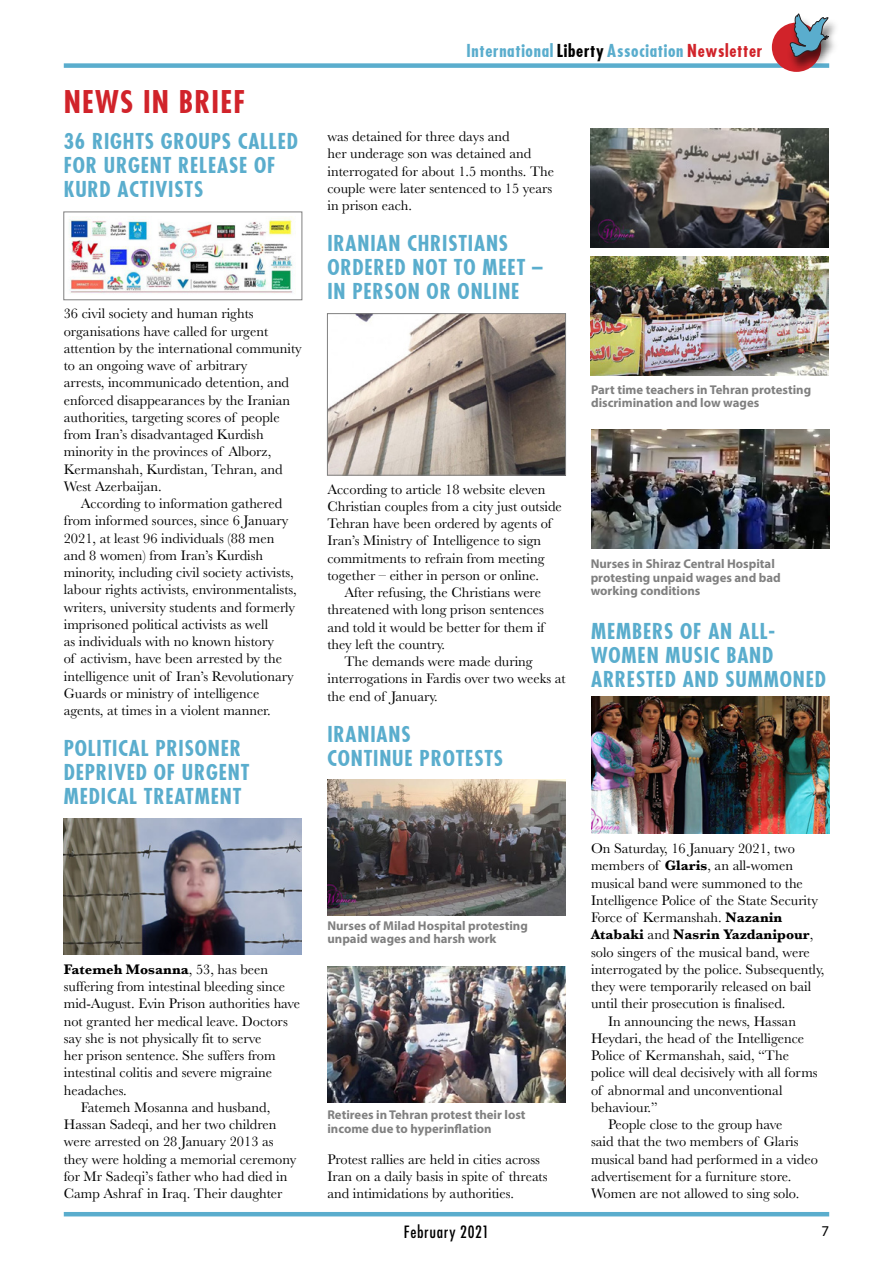
<style>
.page{position:relative;width:893px;height:1263px;background:#fff}
.page>*{position:absolute;margin:0;border:0;box-sizing:border-box;transform-origin:0 0}
._01_Headline_Unalign{font:700 condensed 30px "Futura";letter-spacing:.04em;color:#d1232a}
._02_News_In_Brief_su{font:700 condensed 21px/24px "Futura";letter-spacing:.04em;color:#5aadcd}
.t1{font:700 condensed 17.1px "Futura";letter-spacing:.04em;color:#5aadcd}
.t2{font:500 condensed 16.5px "Futura";letter-spacing:.04em;color:#000}
.t3{font:15px "Myriad Pro";color:#000}
._03_BODY_Unaligned_t{font:14.4px/17.2px "Baskerville";color:#000}
._03_BODY_First_Para{font:14.4px/17.2px "Baskerville";color:#000}
._03_BODY_1st_para_un{font:14.4px/17.2px "Baskerville";color:#000}
.Caption_8_5_9{font:700 12.75px/13.5px "Myriad Pro";color:#808080}
.s1{font-weight:700}
.s2{color:#000}
.s3{color:#d1232a}
</style>
<div class="page">
<div style="left:64px;top:63px;width:765px;height:5px;background:#5aadcd"></div>
<div style="left:772px;top:23px;width:49px;height:49px;background:#d1232a;border-radius:50%"></div>
<div style="left:787px;top:15px;width:52px;height:58px;background:#000;opacity:.61"></div>
<svg style="left:789px;top:14px;width:40px;height:43px"></svg>
<hr style="left:64px;top:1212px;width:765px;height:4px;background:#5aadcd">
<img style="left:69px;top:216px;width:227px;height:78px">
<div style="left:63px;top:212px;width:239px;height:88px;border:1px solid #808080"></div>
<img style="left:329px;top:315px;width:235px;height:159px">
<div style="left:327px;top:313px;width:239px;height:163px;border:1px solid #808080"></div>
<img style="left:327px;top:779px;width:239px;height:136px">
<img style="left:591px;top:429px;width:238px;height:120px">
<img style="left:591px;top:697px;width:238px;height:136px">
<img style="left:327px;top:967px;width:239px;height:136px">
<img style="left:64px;top:818px;width:238px;height:136px">
<img style="left:591px;top:128px;width:238px;height:119px">
<img style="left:591px;top:256px;width:238px;height:119px">
<p class="_01_Headline_Unalign" style="left:64px;top:83px;width:183px">NEWS IN BRIEF</p>
<p class="_02_News_In_Brief_su" style="left:64px;top:129px;width:236px">36 RIGHTS GROUPS CALLED<br>FOR URGENT RELEASE OF<br>KURD ACTIVISTS</p>
<p class="_03_BODY_First_Para" style="left:64px;top:305px;width:240px">36 civil society and human rights organisations have called for urgent attention by the international community to an ongoing wave of arbitrary<br>arrests, incommunicado detention, and enforced disappearances by the Iranian authorities, targeting scores of people from Iran’s disadvantaged Kurdish minority in the provinces of Alborz, Kermanshah, Kurdistan, Tehran, and West Azerbaijan.</p>
<p class="_03_BODY_Unaligned_t" style="left:64px;top:495px;width:234px;text-indent:17px">According to information gathered from informed sources, since 6 January 2021, at least 96 individuals (88 men and 8 women) from Iran’s Kurdish minority, including civil society activists, labour rights activists, environmentalists, writers, university students and formerly imprisoned political activists as well<br>as individuals with no known history<br>of activism, have been arrested by the intelligence unit of Iran’s Revolutionary Guards or ministry of intelligence agents, at times in a violent manner.</p>
<p class="_02_News_In_Brief_su" style="left:64px;top:737px;width:187px">POLITICAL PRISONER<br>DEPRIVED OF URGENT<br>MEDICAL TREATMENT</p>
<p class="_03_BODY_First_Para" style="left:64px;top:961px;width:238px"><span class="s1">Fatemeh Mosanna</span>, 53, has been suffering from intestinal bleeding since mid-August. Evin Prison authorities have not granted her medical leave. Doctors say she is not physically fit to serve<br>her prison sentence. She suffers from intestinal colitis and severe migraine headaches.</p>
<p class="_03_BODY_Unaligned_t" style="left:64px;top:1099px;width:234px;text-indent:17px">Fatemeh Mosanna and husband, Hassan Sadeqi, and her two children were arrested on 28 January 2013 as they were holding a memorial ceremony for Mr Sadeqi’s father who had died in Camp Ashraf in Iraq. Their daughter</p>
<p class="t1" style="left:467px;top:40px;width:297px">International <span class="s2">Liberty</span> Association <span class="s3">Newsletter</span></p>
<p class="_03_BODY_Unaligned_t" style="left:327px;top:128px;width:228px">was detained for three days and<br>her underage son was detained and interrogated for about 1.5 months. The couple were later sentenced to 15 years in prison each.</p>
<p class="_02_News_In_Brief_su" style="left:327px;top:232px;width:217px">IRANIAN CHRISTIANS<br>ORDERED NOT TO MEET –<br>IN PERSON OR ONLINE</p>
<p class="Caption_8_5_9" style="left:591px;top:382px;width:222px">Part time teachers in Tehran protesting discrimination and low wages</p>
<p class="_03_BODY_1st_para_un" style="left:327px;top:480px;width:236px">According to article 18 website eleven Christian couples from a city just outside Tehran have been ordered by agents of Iran’s Ministry of Intelligence to sign commitments to refrain from meeting together – either in person or online.</p>
<p class="_03_BODY_Unaligned_t" style="left:327px;top:584px;width:219px;text-indent:17px">After refusing, the Christians were threatened with long prison sentences and told it would be better for them if they left the country.</p>
<p class="_03_BODY_Unaligned_t" style="left:327px;top:653px;width:240px;text-indent:17px">The demands were made during interrogations in Fardis over two weeks at the end of January.</p>
<p class="_02_News_In_Brief_su" style="left:327px;top:722px;width:177px">IRANIANS<br>CONTINUE PROTESTS</p>
<p class="Caption_8_5_9" style="left:591px;top:557px;width:192px">Nurses in Shiraz Central Hospital protesting unpaid wages and bad working conditions</p>
<p class="_02_News_In_Brief_su" style="left:591px;top:619px;width:236px">MEMBERS OF AN ALL-<br>WOMEN MUSIC BAND<br>ARRESTED AND SUMMONED</p>
<p class="Caption_8_5_9" style="left:327px;top:918px;width:202px">Nurses of Milad Hospital protesting unpaid wages and harsh work</p>
<p class="Caption_8_5_9" style="left:327px;top:1108px;width:200px">Retirees in Tehran protest their lost income due to hyperinflation</p>
<p class="_03_BODY_First_Para" style="left:327px;top:1150px;width:222px">Protest rallies are held in cities across<br>Iran on a daily basis in spite of threats and intimidations by authorities.</p>
<p class="_03_BODY_First_Para" style="left:591px;top:840px;width:235px">On Saturday, 16 January 2021, two members of <span class="s1">Glaris</span>, an all-women musical band were summoned to the Intelligence Police of the State Security Force of Kermanshah. <span class="s1">Nazanin Atabaki</span> and <span class="s1">Nasrin Yazdanipour</span>, solo singers of the musical band, were interrogated by the police. Subsequently, they were temporarily released on bail until their prosecution is finalised.</p>
<p class="_03_BODY_Unaligned_t" style="left:591px;top:1012px;width:228px;text-indent:17px">In announcing the news, Hassan<br>Heydari, the head of the Intelligence<br>Police of Kermanshah, said, “The police will deal decisively with all forms of abnormal and unconventional behaviour.”</p>
<p class="_03_BODY_Unaligned_t" style="left:591px;top:1116px;width:228px;text-indent:17px">People close to the group have<br>said that the two members of Glaris musical band had performed in a video advertisement for a furniture store.<br>Women are not allowed to sing solo.</p>
<p class="t2" style="left:404px;top:1222px;width:87px">February 2021</p>
<p class="t3" style="left:821px;top:1222px;width:9px">7</p>
</div>
